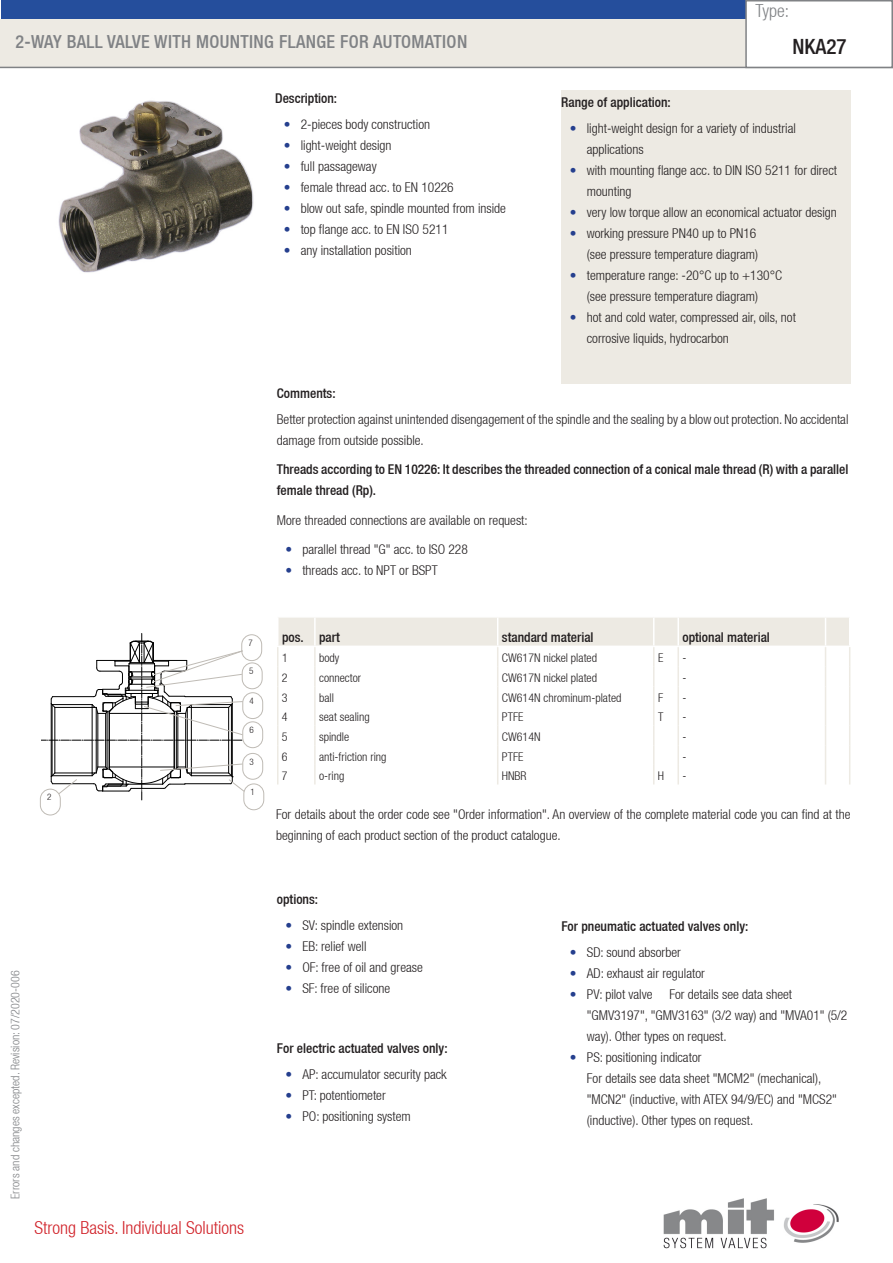
<style>
.page{position:relative;width:893px;height:1263px;background:#fff}
.page>*{position:absolute;margin:0;border:0;box-sizing:border-box;transform-origin:0 0}
.t1{font:500 condensed 21px "Helvetica Neue LT";color:#231f20}
.t2{font:500 condensed 18px "Helvetica Neue LT";letter-spacing:.02em;color:#808285}
.t3{font:300 condensed 18px "Helvetica Neue LT";color:#d1232a}
.t4{font:300 condensed 18px "Helvetica Neue LT";color:#808285}
.t5{font:300 condensed 13.5px/21px "Helvetica Neue LT";color:#231f20}
.t6{font:500 condensed 13.5px/21px "Helvetica Neue LT";color:#231f20}
.t7{font:300 condensed 12px "Helvetica Neue LT";color:#231f20}
.t8{font:300 condensed 12px "Helvetica Neue LT";color:#808285}
.t9{font:300 condensed 9px "Helvetica Neue LT";color:#231f20}
.s1{color:#253f8e}
</style>
<div class="page">
<div style="left:1px;top:0;width:891px;height:19px;background:#254e9c"></div>
<div style="left:0;top:19px;width:893px;height:48px;background:#edeae3"></div>
<hr style="left:0;top:67px;width:893px;height:1px;background:#808285">
<div style="left:745px;top:0;width:148px;height:68px;background:#fff;border:2px solid #808285"></div>
<img style="left:663px;top:1199px;width:176px;height:50px">
<div style="left:561px;top:90px;width:289px;height:294px;background:#edeae3"></div>
<svg style="left:277px;top:617px;width:573px;height:167px"></svg>
<img style="left:58px;top:100px;width:196px;height:173px">
<div style="left:40px;top:789px;width:20px;height:26px;border:1px solid #bfbbb5;border-radius:10px"></div>
<div style="left:242px;top:634px;width:20px;height:27px;border:1px solid #bfbbb5;border-radius:10px"></div>
<div style="left:243px;top:692px;width:20px;height:27px;border:1px solid #bfbbb5;border-radius:10px"></div>
<div style="left:242px;top:663px;width:20px;height:26px;border:1px solid #bfbbb5;border-radius:10px"></div>
<div style="left:243px;top:722px;width:20px;height:26px;border:1px solid #bfbbb5;border-radius:10px"></div>
<div style="left:243px;top:753px;width:20px;height:26px;border:1px solid #bfbbb5;border-radius:10px"></div>
<div style="left:244px;top:784px;width:20px;height:26px;border:1px solid #bfbbb5;border-radius:10px"></div>
<svg style="left:42px;top:633px;width:203px;height:167px"></svg>
<h2 class="t2" style="left:15px;top:31px;width:453px">2-WAY BALL VALVE WITH MOUNTING FLANGE FOR AUTOMATION</h2>
<p class="t6" style="left:275px;top:88px;width:63px">Description:</p>
<p class="t5" style="left:284px;top:114px;width:148px"><span class="s1">•</span> 2-pieces body construction</p>
<p class="t5" style="left:284px;top:135px;width:109px"><span class="s1">•</span> light-weight design</p>
<p class="t5" style="left:284px;top:156px;width:95px"><span class="s1">•</span> full passageway</p>
<p class="t5" style="left:284px;top:177px;width:172px"><span class="s1">•</span> female thread acc. to EN 10226</p>
<p class="t5" style="left:284px;top:198px;width:224px"><span class="s1">•</span> blow out safe, spindle mounted from inside</p>
<p class="t5" style="left:284px;top:219px;width:166px"><span class="s1">•</span> top flange acc. to EN ISO 5211</p>
<p class="t5" style="left:284px;top:240px;width:130px"><span class="s1">•</span> any installation position</p>
<h2 class="t4" style="left:755px;top:1px;width:35px">Type:</h2>
<h1 class="t1" style="left:792px;top:34px;width:56px">NKA27</h1>
<p class="t6" style="left:561px;top:91px;width:111px">Range of application:</p>
<p class="t5" style="left:587px;top:118px;width:211px;text-indent:-17px"><span class="s1">•</span> light-weight design for a variety of industrial applications</p>
<p class="t5" style="left:587px;top:160px;width:252px;text-indent:-17px"><span class="s1">•</span> with mounting flange acc. to DIN ISO 5211 for direct mounting</p>
<p class="t5" style="left:570px;top:202px;width:269px"><span class="s1">•</span> very low torque allow an economical actuator design</p>
<p class="t5" style="left:570px;top:223px;width:190px;text-align:right"><span class="s1">•</span> working pressure PN40 up to PN16 (see pressure temperature diagram)</p>
<p class="t5" style="left:570px;top:265px;width:214px;text-align:center"><span class="s1">•</span> temperature range: -20°C up to +130°C (see pressure temperature diagram)</p>
<p class="t5" style="left:587px;top:307px;width:211px;text-indent:-17px"><span class="s1">•</span> hot and cold water, compressed air, oils, not corrosive liquids, hydrocarbon</p>
<p class="t9" style="left:47px;top:792px;width:6px">2</p>
<p class="t9" style="left:249px;top:638px;width:6px">7</p>
<p class="t9" style="left:249px;top:666px;width:6px">5</p>
<p class="t9" style="left:250px;top:696px;width:6px">4</p>
<p class="t9" style="left:250px;top:725px;width:6px">6</p>
<p class="t9" style="left:250px;top:756px;width:6px">3</p>
<p class="t9" style="left:251px;top:787px;width:6px">1</p>
<p class="t8" style="left:9px;top:1199px;width:230px;rotate:-90deg">Errors and changes excepted. Revision: 07/2020-006</p>
<h2 class="t3" style="left:34px;top:1217px;width:211px">Strong Basis. Individual Solutions</h2>
<p class="t6" style="left:277px;top:382px;width:60px">Comments:</p>
<p class="t5" style="left:277px;top:409px;width:573px">Better protection against unintended disengagement of the spindle and the sealing by a blow out protection. No accidental damage from outside possible.</p>
<p class="t6" style="left:277px;top:459px;width:573px">Threads according to EN 10226: It describes the threaded connection of a conical male thread (R) with a parallel female thread (Rp).</p>
<p class="t5" style="left:277px;top:510px;width:252px">More threaded connections are available on request:</p>
<p class="t5" style="left:285px;top:539px;width:184px"><span class="s1">•</span> parallel thread "G" acc. to ISO 228</p>
<p class="t5" style="left:285px;top:560px;width:154px"><span class="s1">•</span> threads acc. to NPT or BSPT</p>
<p class="t6" style="left:282px;top:627px;width:59px">pos. part</p>
<p class="t6" style="left:502px;top:627px;width:93px">standard material</p>
<p class="t6" style="left:682px;top:627px;width:89px">optional material</p>
<p class="t7" style="left:282px;top:651px;width:7px">1</p>
<p class="t7" style="left:319px;top:651px;width:22px">body</p>
<p class="t7" style="left:502px;top:651px;width:97px">CW617N nickel plated</p>
<p class="t7" style="left:658px;top:651px;width:7px">E</p>
<p class="t7" style="left:682px;top:651px;width:5px">-</p>
<p class="t7" style="left:282px;top:671px;width:7px">2</p>
<p class="t7" style="left:319px;top:671px;width:43px">connector</p>
<p class="t7" style="left:502px;top:671px;width:97px">CW617N nickel plated</p>
<p class="t7" style="left:682px;top:671px;width:5px">-</p>
<p class="t7" style="left:282px;top:691px;width:7px">3</p>
<p class="t7" style="left:319px;top:691px;width:16px">ball</p>
<p class="t7" style="left:502px;top:691px;width:121px">CW614N chrominum-plated</p>
<p class="t7" style="left:658px;top:691px;width:7px">F</p>
<p class="t7" style="left:682px;top:691px;width:5px">-</p>
<p class="t7" style="left:282px;top:710px;width:7px">4</p>
<p class="t7" style="left:319px;top:710px;width:52px">seat sealing</p>
<p class="t7" style="left:502px;top:710px;width:23px">PTFE</p>
<p class="t7" style="left:658px;top:710px;width:7px">T</p>
<p class="t7" style="left:682px;top:710px;width:5px">-</p>
<p class="t7" style="left:282px;top:730px;width:7px">5</p>
<p class="t7" style="left:319px;top:730px;width:32px">spindle</p>
<p class="t7" style="left:502px;top:730px;width:40px">CW614N</p>
<p class="t7" style="left:682px;top:730px;width:5px">-</p>
<p class="t7" style="left:282px;top:749px;width:7px">6</p>
<p class="t7" style="left:319px;top:749px;width:69px">anti-friction ring</p>
<p class="t7" style="left:502px;top:749px;width:23px">PTFE</p>
<p class="t7" style="left:682px;top:749px;width:5px">-</p>
<p class="t7" style="left:282px;top:769px;width:7px">7</p>
<p class="t7" style="left:319px;top:769px;width:27px">o-ring</p>
<p class="t7" style="left:502px;top:769px;width:26px">HNBR</p>
<p class="t7" style="left:658px;top:769px;width:8px">H</p>
<p class="t7" style="left:682px;top:769px;width:5px">-</p>
<p class="t5" style="left:276px;top:804px;width:576px">For details about the order code see "Order information". An overview of the complete material code you can find at the beginning of each product section of the product catalogue.</p>
<p class="t6" style="left:277px;top:888px;width:43px">options:</p>
<p class="t5" style="left:285px;top:914px;width:119px"><span class="s1">•</span> SV: spindle extension</p>
<p class="t5" style="left:285px;top:935px;width:83px"><span class="s1">•</span> EB: relief well</p>
<p class="t5" style="left:285px;top:956px;width:139px"><span class="s1">•</span> OF: free of oil and grease</p>
<p class="t5" style="left:285px;top:977px;width:106px"><span class="s1">•</span> SF: free of silicone</p>
<p class="t6" style="left:277px;top:1037px;width:172px">For electric actuated valves only:</p>
<p class="t5" style="left:285px;top:1063px;width:163px"><span class="s1">•</span> AP: accumulator security pack</p>
<p class="t5" style="left:285px;top:1084px;width:102px"><span class="s1">•</span> PT: potentiometer</p>
<p class="t5" style="left:285px;top:1105px;width:127px"><span class="s1">•</span> PO: positioning system</p>
<p class="t6" style="left:561px;top:916px;width:188px">For pneumatic actuated valves only:</p>
<p class="t5" style="left:570px;top:942px;width:112px"><span class="s1">•</span> SD: sound absorber</p>
<p class="t5" style="left:570px;top:963px;width:136px"><span class="s1">•</span> AD: exhaust air regulator</p>
<p class="t5" style="left:587px;top:984px;width:262px;text-indent:-17px"><span class="s1">•</span> PV: pilot valve For details see data sheet "GMV3197", "GMV3163" (3/2 way) and "MVA01" (5/2 way). Other types on request.</p>
<p class="t5" style="left:587px;top:1047px;width:251px;text-indent:-17px"><span class="s1">•</span> PS: positioning indicator<br>For details see data sheet "MCM2" (mechanical), "MCN2" (inductive, with ATEX 94/9/EC) and "MCS2" (inductive). Other types on request.</p>
</div>
